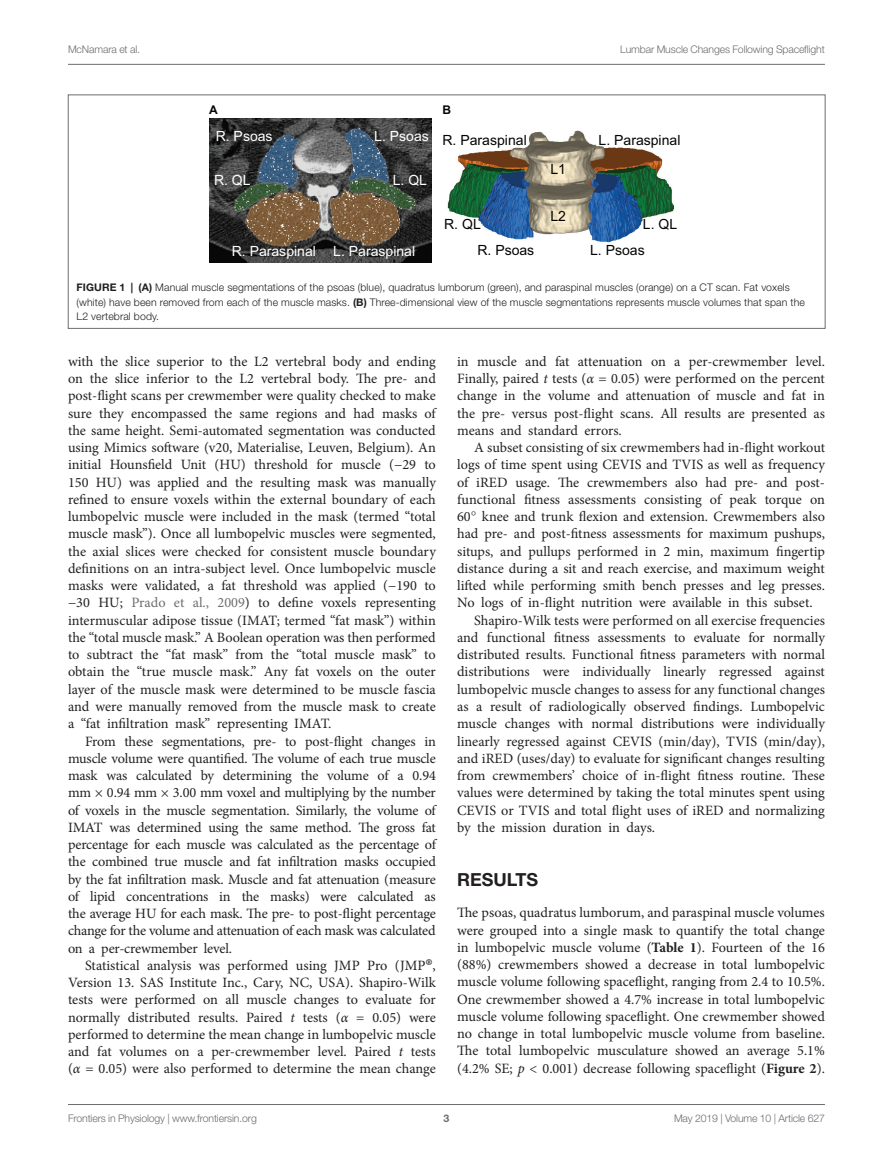
<style>
.page{position:relative;width:893px;height:1170px;background:#fff}
.page>*{position:absolute;margin:0;border:0;box-sizing:border-box;transform-origin:0 0}
.HEAD_1{font:700 18px "Helvetica Neue LT Std";color:#231f20}
.TEXT{font:14.25px/17.2px "Minion Pro";letter-spacing:-.005em;color:#231f20;text-align:justify}
.TEXT_FLUSH{font:14.25px/17.2px "Minion Pro";color:#231f20;text-align:justify}
.t1{font:14.1px "Arial";color:#040503}
.t2{font:14.1px "Arial";color:#fff}
.t3{font:700 12px "Arial";color:#040503}
.FIG_LEG{font:300 10.5px/14.2px "Helvetica Neue LT Std";letter-spacing:.01em;color:#231f20}
.RF_R{font:300 10.5px "Helvetica Neue LT Std";letter-spacing:-.015em;color:#6c6d70}
.RF_R-2{font:700 10.5px "Helvetica Neue LT Std";color:#6c6d70}
.s1{font-weight:700}
.s2{color:#6c6d70}
.s3{font-size:22.5px}
.s4{font-style:italic}
.s5{font-family:"STIX General"}
</style>
<div class="page">
<hr style="left:68px;top:64px;width:757px;height:1px;background:#6c6d70">
<hr style="left:68px;top:1104px;width:757px;height:1px;background:#6c6d70">
<img style="left:209px;top:118px;width:222px;height:144px">
<img style="left:447px;top:130px;width:228px;height:113px">
<p class="RF_R" style="left:68px;top:42px;width:74px">McNamara et al.</p>
<p class="RF_R" style="left:620px;top:42px;width:206px">Lumbar Muscle Changes Following Spaceflight</p>
<p class="t3" style="left:209px;top:101px;width:10px">A</p>
<p class="t3" style="left:442px;top:101px;width:10px">B</p>
<p class="t2" style="left:216px;top:127px;width:58px">R. Psoas</p>
<p class="t2" style="left:374px;top:127px;width:56px">L. Psoas</p>
<p class="t2" style="left:214px;top:170px;width:38px">R. QL</p>
<p class="t2" style="left:393px;top:170px;width:36px">L. QL</p>
<p class="t2" style="left:232px;top:242px;width:185px">R. Paraspinal L. Paraspinal</p>
<p class="t1" style="left:442px;top:130px;width:86px">R. Paraspinal</p>
<p class="t1" style="left:599px;top:130px;width:83px">L. Paraspinal</p>
<p class="t1" style="left:550px;top:159px;width:17px">L1</p>
<p class="t1" style="left:550px;top:207px;width:17px">L2</p>
<p class="t1" style="left:444px;top:215px;width:38px">R. QL</p>
<p class="t1" style="left:643px;top:215px;width:36px">L. QL</p>
<p class="t1" style="left:477px;top:240px;width:58px">R. Psoas</p>
<p class="t1" style="left:590px;top:240px;width:56px">L. Psoas</p>
<p class="FIG_LEG" style="left:77px;top:280px;width:730px"><span class="s1">FIGURE 1 | (A)</span> Manual muscle segmentations of the psoas (blue), quadratus lumborum (green), and paraspinal muscles (orange) on a CT scan. Fat voxels (white) have been removed from each of the muscle masks. <span class="s1">(B)</span> Three-dimensional view of the muscle segmentations represents muscle volumes that span the<br>L2 vertebral body.</p>
<p class="TEXT" style="left:68px;top:352px;width:369px">with the slice superior to the L2 vertebral body and ending on the slice inferior to the L2 vertebral body. The pre- and post-flight scans per crewmember were quality checked to make sure they encompassed the same regions and had masks of the same height. Semi-automated segmentation was conducted using Mimics software (v20, Materialise, Leuven, Belgium). An initial Hounsfield Unit (HU) threshold for muscle (−29 to 150 HU) was applied and the resulting mask was manually refined to ensure voxels within the external boundary of each lumbopelvic muscle were included in the mask (termed “total muscle mask”). Once all lumbopelvic muscles were segmented, the axial slices were checked for consistent muscle boundary definitions on an intra-subject level. Once lumbopelvic muscle masks were validated, a fat threshold was applied (−190 to −30 HU; <span class="s2">Prado et al., 2009</span>) to define voxels representing intermuscular adipose tissue (IMAT; termed “fat mask”) within the “total muscle mask.” A Boolean operation was then performed to subtract the “fat mask” from the “total muscle mask” to obtain the “true muscle mask.” Any fat voxels on the outer layer of the muscle mask were determined to be muscle fascia and were manually removed from the muscle mask to create a “fat infiltration mask” representing IMAT.</p>
<p class="TEXT" style="left:68px;top:732px;width:369px;text-indent:17px">From these segmentations, pre- to post-flight changes in muscle volume were quantified. The volume of each true muscle mask was calculated by determining the volume of a 0.94 mm × 0.94 mm × 3.00 mm voxel and multiplying by the number of voxels in the muscle segmentation. Similarly, the volume of IMAT was determined using the same method. The gross fat percentage for each muscle was calculated as the percentage of the combined true muscle and fat infiltration masks occupied by the fat infiltration mask. Muscle and fat attenuation (measure of lipid concentrations in the masks) were calculated as the average HU for each mask. The pre- to post-flight percentage change for the volume and attenuation of each mask was calculated on a per-crewmember level.</p>
<p class="TEXT" style="left:68px;top:956px;width:369px;text-indent:17px">Statistical analysis was performed using JMP Pro (JMP<span class="s3">®</span>, Version 13. SAS Institute Inc., Cary, NC, USA). Shapiro-Wilk tests were performed on all muscle changes to evaluate for normally distributed results. Paired <span class="s4">t</span> tests (<span class="s4">α</span> = 0.05) were performed to determine the mean change in lumbopelvic muscle and fat volumes on a per-crewmember level. Paired <span class="s4">t</span> tests (<span class="s4">α</span> = 0.05) were also performed to determine the mean change</p>
<p class="TEXT" style="left:457px;top:352px;width:369px">in muscle and fat attenuation on a per-crewmember level.<br>Finally, paired <span class="s4">t</span> tests (<span class="s4">α</span> = 0.05) were performed on the percent change in the volume and attenuation of muscle and fat in the pre- versus post-flight scans. All results are presented as means and standard errors.</p>
<p class="TEXT" style="left:457px;top:439px;width:369px;text-indent:17px">A subset consisting of six crewmembers had in-flight workout logs of time spent using CEVIS and TVIS as well as frequency of iRED usage. The crewmembers also had pre- and post&shy;functional fitness assessments consisting of peak torque on 60<span class="s5">°</span> knee and trunk flexion and extension. Crewmembers also had pre- and post-fitness assessments for maximum pushups, situps, and pullups performed in 2 min, maximum fingertip distance during a sit and reach exercise, and maximum weight lifted while performing smith bench presses and leg presses.<br>No logs of in-flight nutrition were available in this subset.</p>
<p class="TEXT" style="left:457px;top:611px;width:369px;text-indent:17px">Shapiro-Wilk tests were performed on all exercise frequencies and functional fitness assessments to evaluate for normally distributed results. Functional fitness parameters with normal distributions were individually linearly regressed against lumbopelvic muscle changes to assess for any functional changes as a result of radiologically observed findings. Lumbopelvic muscle changes with normal distributions were individually linearly regressed against CEVIS (min/day), TVIS (min/day), and iRED (uses/day) to evaluate for significant changes resulting from crewmembers’ choice of in-flight fitness routine. These values were determined by taking the total minutes spent using CEVIS or TVIS and total flight uses of iRED and normalizing by the mission duration in days.</p>
<p class="HEAD_1" style="left:457px;top:868px;width:83px">RESULTS</p>
<p class="TEXT_FLUSH" style="left:457px;top:904px;width:369px">The psoas, quadratus lumborum, and paraspinal muscle volumes were grouped into a single mask to quantify the total change in lumbopelvic muscle volume (<span class="s1">Table 1</span>). Fourteen of the 16 (88%) crewmembers showed a decrease in total lumbopelvic muscle volume following spaceflight, ranging from 2.4 to 10.5%.<br>One crewmember showed a 4.7% increase in total lumbopelvic muscle volume following spaceflight. One crewmember showed no change in total lumbopelvic muscle volume from baseline.<br>The total lumbopelvic musculature showed an average 5.1% (4.2% SE; <span class="s4">p</span> &lt; 0.001) decrease following spaceflight (<span class="s1">Figure 2</span>).</p>
<p class="RF_R" style="left:68px;top:1111px;width:190px">Frontiers in Physiology | www.frontiersin.org</p>
<p class="RF_R-2" style="left:444px;top:1111px;width:7px">3</p>
<p class="RF_R" style="left:674px;top:1111px;width:152px">May 2019 | Volume 10 | Article 627</p>
</div>
